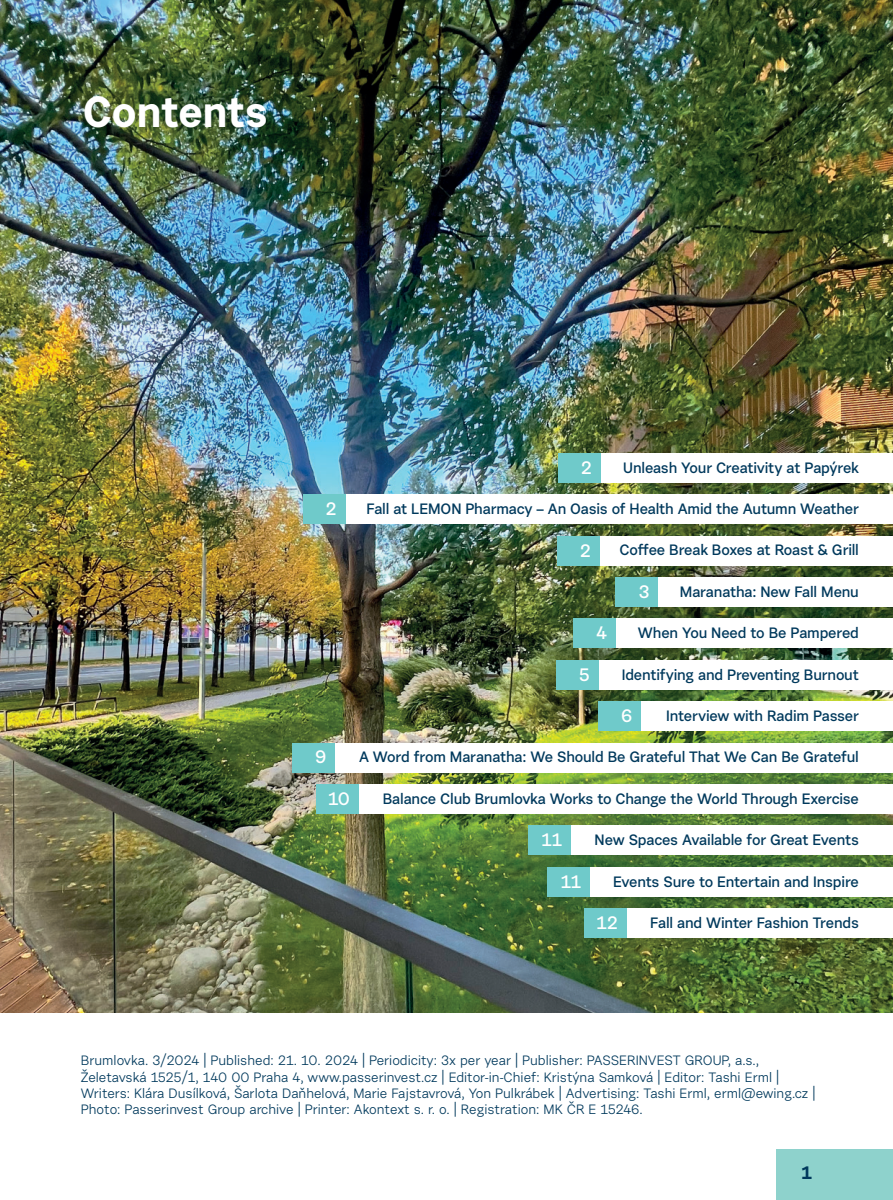
<style>
.page{position:relative;width:893px;height:1200px;background:#fff}
.page>*{position:absolute;margin:0;border:0;box-sizing:border-box;transform-origin:0 0}
.nadpis_X{font:700 43.5px "Urban Grotesk Re Bo";letter-spacing:-.01em;color:#fff}
.Cisla_v_obsahu{font:700 18px "Urban Grotesk Li Se";letter-spacing:-.015em;color:#fff}
.t1{font:700 18px "Urban Grotesk Re Bo";color:#00395c}
.text_v_obsahu{font:700 15px "Urban Grotesk Li Se";letter-spacing:-.015em;color:#00395c}
.Tiraz{font:13.5px/16.2px "Urban Grotesk Re Bo";color:#00395c}
</style>
<div class="page">
<div style="left:776px;top:1148px;width:117px;height:51px;background:#8ed2cc"></div>
<img style="left:0;top:0;width:893px;height:1012px">
<div style="left:587px;top:535px;width:306px;height:30px;background:#fff"></div>
<div style="left:557px;top:535px;width:43px;height:30px;background:#6fcaca"></div>
<div style="left:323px;top:494px;width:570px;height:30px;background:#fff"></div>
<div style="left:303px;top:494px;width:42px;height:30px;background:#6fcaca"></div>
<div style="left:587px;top:453px;width:306px;height:29px;background:#fff"></div>
<div style="left:558px;top:453px;width:43px;height:29px;background:#6fcaca"></div>
<div style="left:646px;top:577px;width:247px;height:29px;background:#fff"></div>
<div style="left:615px;top:577px;width:43px;height:29px;background:#6fcaca"></div>
<div style="left:600px;top:618px;width:293px;height:30px;background:#fff"></div>
<div style="left:573px;top:618px;width:42px;height:30px;background:#6fcaca"></div>
<div style="left:578px;top:659px;width:315px;height:30px;background:#fff"></div>
<div style="left:556px;top:659px;width:42px;height:30px;background:#6fcaca"></div>
<div style="left:629px;top:701px;width:264px;height:29px;background:#fff"></div>
<div style="left:598px;top:701px;width:43px;height:29px;background:#6fcaca"></div>
<div style="left:323px;top:742px;width:570px;height:30px;background:#fff"></div>
<div style="left:292px;top:742px;width:43px;height:30px;background:#6fcaca"></div>
<div style="left:349px;top:783px;width:544px;height:30px;background:#fff"></div>
<div style="left:316px;top:783px;width:42px;height:30px;background:#6fcaca"></div>
<div style="left:561px;top:866px;width:332px;height:30px;background:#fff"></div>
<div style="left:547px;top:866px;width:43px;height:30px;background:#6fcaca"></div>
<div style="left:561px;top:825px;width:332px;height:30px;background:#fff"></div>
<div style="left:528px;top:825px;width:43px;height:30px;background:#6fcaca"></div>
<div style="left:612px;top:908px;width:281px;height:29px;background:#fff"></div>
<div style="left:584px;top:908px;width:43px;height:29px;background:#6fcaca"></div>
<p class="nadpis_X" style="left:83px;top:84px;width:186px">Contents</p>
<p class="Cisla_v_obsahu" style="left:581px;top:456px;width:13px">2</p>
<p class="text_v_obsahu" style="left:623px;top:458px;width:237px">Unleash Your Creativity at Papýrek</p>
<p class="Cisla_v_obsahu" style="left:326px;top:497px;width:13px">2</p>
<p class="text_v_obsahu" style="left:367px;top:499px;width:494px">Fall at LEMON Pharmacy – An Oasis of Health Amid the Autumn Weather</p>
<p class="Cisla_v_obsahu" style="left:580px;top:538px;width:13px">2</p>
<p class="text_v_obsahu" style="left:619px;top:540px;width:241px">Coffee Break Boxes at Roast &amp; Grill</p>
<p class="Cisla_v_obsahu" style="left:639px;top:580px;width:12px">3</p>
<p class="text_v_obsahu" style="left:680px;top:582px;width:181px">Maranatha: New Fall Menu</p>
<p class="Cisla_v_obsahu" style="left:596px;top:621px;width:12px">4</p>
<p class="text_v_obsahu" style="left:638px;top:623px;width:222px">When You Need to Be Pampered</p>
<p class="Cisla_v_obsahu" style="left:579px;top:663px;width:12px">5</p>
<p class="text_v_obsahu" style="left:622px;top:664px;width:239px">Identifying and Preventing Burnout</p>
<p class="Cisla_v_obsahu" style="left:621px;top:704px;width:13px">6</p>
<p class="text_v_obsahu" style="left:666px;top:706px;width:194px">Interview with Radim Passer</p>
<p class="Cisla_v_obsahu" style="left:315px;top:745px;width:13px">9</p>
<p class="text_v_obsahu" style="left:359px;top:747px;width:501px">A Word from Maranatha: We Should Be Grateful That We Can Be Grateful</p>
<p class="Cisla_v_obsahu" style="left:328px;top:787px;width:23px">10</p>
<p class="text_v_obsahu" style="left:383px;top:788px;width:478px">Balance Club Brumlovka Works to Change the World Through Exercise</p>
<p class="Cisla_v_obsahu" style="left:542px;top:828px;width:22px">11</p>
<p class="text_v_obsahu" style="left:595px;top:830px;width:266px">New Spaces Available for Great Events</p>
<p class="Cisla_v_obsahu" style="left:561px;top:869px;width:22px">11</p>
<p class="text_v_obsahu" style="left:613px;top:871px;width:247px">Events Sure to Entertain and Inspire</p>
<p class="Cisla_v_obsahu" style="left:597px;top:911px;width:23px">12</p>
<p class="text_v_obsahu" style="left:650px;top:912px;width:210px">Fall and Winter Fashion Trends</p>
<p class="Tiraz" style="left:81px;top:1052px;width:736px">Brumlovka. 3/2024 | Published: 21. 10. 2024 | Periodicity: 3x per year | Publisher: PASSERINVEST GROUP, a.s., Želetavská 1525/1, 140 00 Praha 4, www.passerinvest.cz | Editor-in-Chief: Kristýna Samková | Editor: Tashi Erml | Writers: Klára Dusílková, Šarlota Daňhelová, Marie Fajstavrová, Yon Pulkrábek | Advertising: Tashi Erml, erml@ewing.cz | Photo: Passerinvest Group archive | Printer: Akontext s. r. o. | Registration: MK ČR E 15246.</p>
<p class="t1" style="left:802px;top:1160px;width:12px">1</p>
</div>
